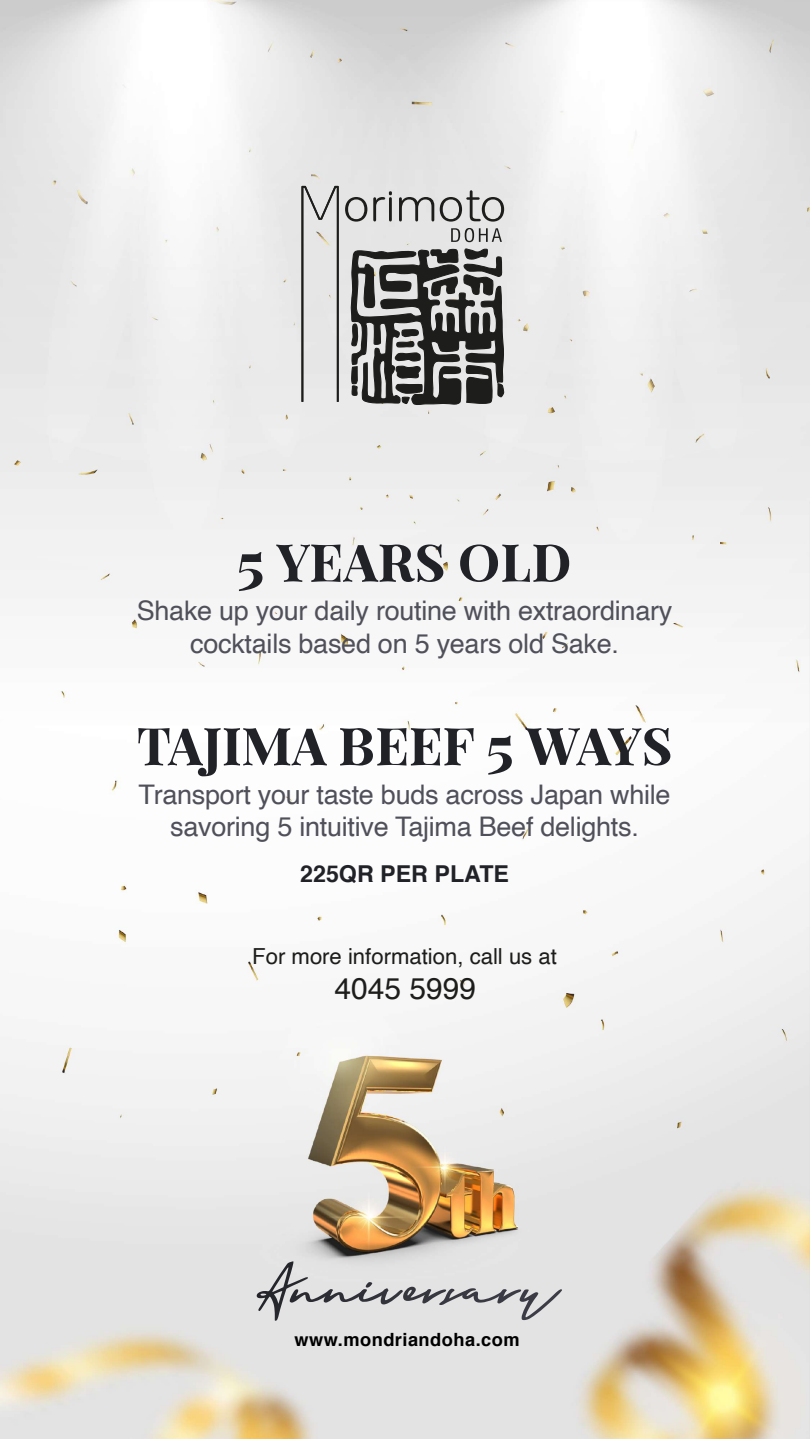
<style>
.page{position:relative;width:810px;height:1440px;background:#fff}
.page>*{position:absolute;margin:0;border:0;box-sizing:border-box;transform-origin:0 0}
.t1{font:54px "Belista";color:#212228}
.t2{font:30px "Helvetica";color:#1d1d1b}
.t3{font:27px/32.4px "Helvetica";letter-spacing:-.01em;color:#50505b;text-align:center}
.t4{font:700 23.25px "Helvetica";color:#212228}
.t5{font:22.12px "Helvetica";color:#1d1d1b}
.t6{font:700 18.23px "Helvetica";letter-spacing:.025em;color:#000}
</style>
<div class="page">
<img style="left:0;top:0;width:810px;height:1439px">
<svg style="left:350px;top:248px;width:155px;height:157px;background:#6e6e6d"></svg>
<svg style="left:301px;top:186px;width:38px;height:216px;background:#c9c9c8"></svg>
<svg style="left:345px;top:197px;width:22px;height:25px"></svg>
<svg style="left:373px;top:191px;width:19px;height:30px"></svg>
<svg style="left:399px;top:197px;width:35px;height:24px"></svg>
<svg style="left:440px;top:190px;width:64px;height:52px;background:#bbbbba"></svg>
<svg style="left:257px;top:1261px;width:305px;height:60px;background:#cccdce"></svg>
<h1 class="t1" style="left:237px;top:532px;width:336px">5 YEARS OLD</h1>
<p class="t3" style="left:137px;top:596px;width:537px">Shake up your daily routine with extraordinary cocktails based on 5 years old Sake.</p>
<h1 class="t1" style="left:137px;top:715px;width:537px">TAJIMA BEEF 5 WAYS</h1>
<p class="t3" style="left:139px;top:779px;width:534px">Transport your taste buds across Japan while savoring 5 intuitive Tajima Beef delights.</p>
<p class="t4" style="left:300px;top:855px;width:210px">225QR PER PLATE</p>
<p class="t5" style="left:252px;top:939px;width:306px">For more information, call us at</p>
<p class="t2" style="left:334px;top:965px;width:143px">4045 5999</p>
<p class="t6" style="left:295px;top:1324px;width:226px">www.mondriandoha.com</p>
</div>
